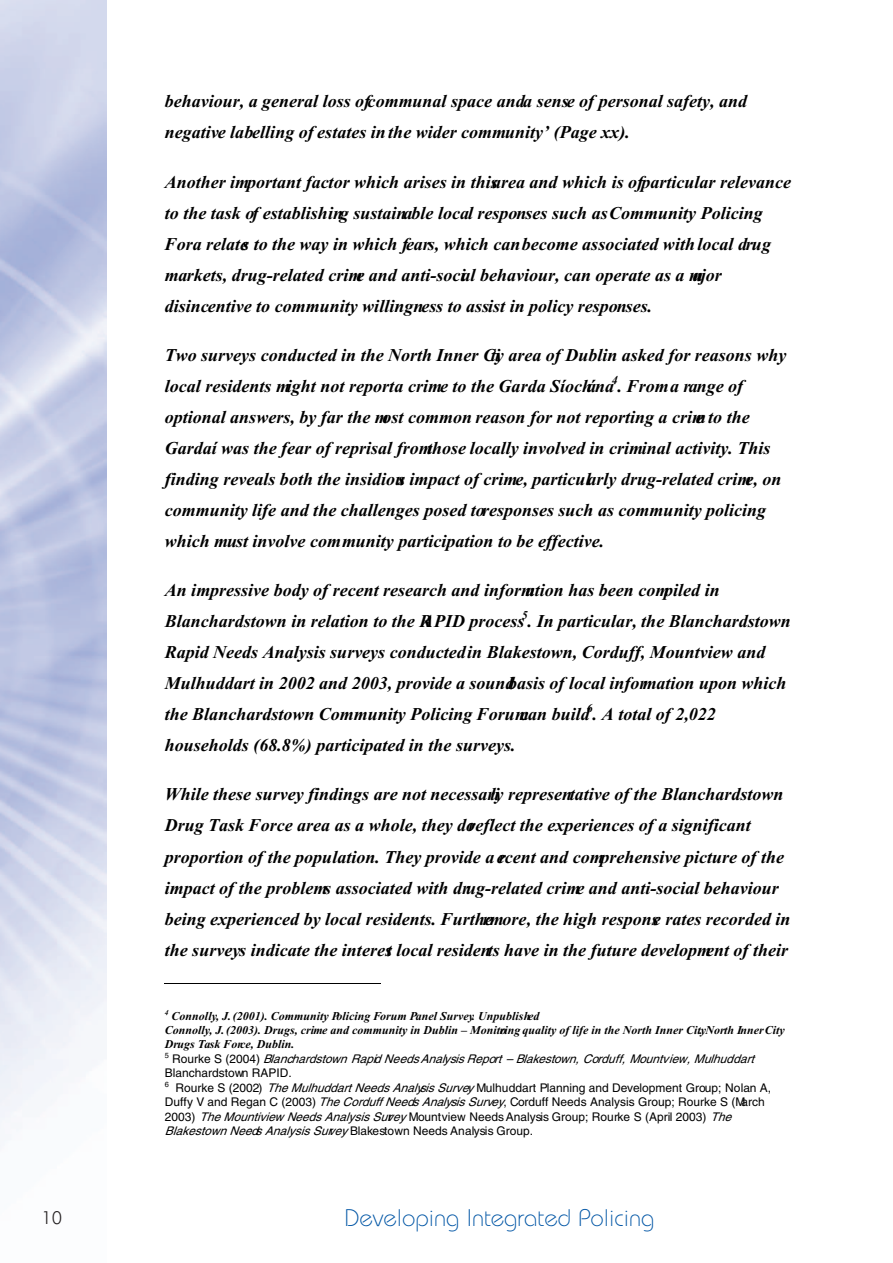
<style>
.page{position:relative;width:893px;height:1263px;background:#fff}
.page>*{position:absolute;margin:0;border:0;box-sizing:border-box;transform-origin:0 0}
.t1{font:300 24px "Bauhaus";color:#0155a5}
.t2{font:italic 700 18px/31px "Times";color:#000}
.t3{font:300 18px "Futura BT";color:#231f20}
.t4{font:12px/14.5px "Helvetica";color:#000}
.t5{font:italic 700 12px/13.8px "Times";color:#000}
.t6{font:italic 12px "Helvetica";color:#000}
.s1{font-style:italic}
</style>
<div class="page">
<hr style="left:165px;top:983px;width:216px;height:1px;background:#000">
<p class="t2" style="left:165px;top:86px;width:584px">behaviour, a general loss ofcommunal space anda sense of personal safety, and negative labelling of estates in the wider community’ (Page xx).</p>
<p class="t2" style="left:165px;top:166px;width:628px">Another important factor which arises in thisarea and which is ofparticular relevance to the task of establishing sustainable local responses such as Community Policing Fora relates to the way in which fears, which can become associated with local drug markets, drug-related crime and anti-social behaviour, can operate as a major disincentive to community willingness to assist in policy responses.</p>
<p class="t2" style="left:165px;top:339px;width:623px">Two surveys conducted in the North Inner City area of Dublin asked for reasons why local residents might not report a crime to the Garda Síochána . From a range of</p>
<p class="t5" style="left:612px;top:373px;width:7px">4</p>
<p class="t2" style="left:165px;top:401px;width:618px">optional answers, by far the most common reason for not reporting a crime to the Gardaí was the fear of reprisal fromthose locally involved in criminal activity. This finding reveals both the insidious impact of crime, particularly drug-related crime, on community life and the challenges posed toresponses such as community policing which must involve community participation to be effective.</p>
<p class="t2" style="left:165px;top:574px;width:628px">An impressive body of recent research and information has been compiled in<br>Blanchardstown in relation to the RAPID process . In particular, the Blanchardstown</p>
<p class="t5" style="left:522px;top:608px;width:7px">5</p>
<p class="t2" style="left:165px;top:636px;width:623px">Rapid Needs Analysis surveys conducted in Blakestown, Corduff, Mountview and<br>Mulhuddart in 2002 and 2003, provide a sound basis of local information upon which the Blanchardstown Community Policing Forumcan build . A total of 2,022</p>
<p class="t5" style="left:587px;top:701px;width:7px">6</p>
<p class="t2" style="left:165px;top:730px;width:352px">households (68.8%) participated in the surveys.</p>
<p class="t2" style="left:165px;top:779px;width:627px">While these survey findings are not necessarily representative of the Blanchardstown Drug Task Force area as a whole, they do reflect the experiences of a significant proportion of the population. They provide a recent and comprehensive picture of the impact of the problems associated with drug-related crime and anti-social behaviour being experienced by local residents. Furthermore, the high response rates recorded in the surveys indicate the interest local residents have in the future development of their</p>
<p class="t5" style="left:165px;top:1009px;width:622px"><sup>4</sup> Connolly, J. (2001). Community Policing Forum Panel Survey. Unpublished<br>Connolly, J. (2003). Drugs, crime and community in Dublin – Monitoring quality of life in the North Inner City. North Inner City<br>Drugs Task Force, Dublin.</p>
<p class="t4" style="left:165px;top:1052px;width:608px"><sup>5</sup> R o u r k e S ( 2 0 0 4 ) <span class="s1">BlanchardstownRapidNeedsAnalysisReport –Blakestown,Cordu f,Mountview Mulhuddart </span>Blanchardstown RAPID.<br><sup>6</sup> Rourke S (2002) <span class="s1">TheMulhuddartNeedsAnalysisSurvey</span> Mulhuddart Planning and Development Group; Nolan A, Duffy V and Regan C (2003) <span class="s1">TheCorduffNeedsAnalysisSurvey</span>, Corduff Needs Analysis Group; Rourke S (March 2003) <span class="s1">TheMountiview NeedsAnalysisSurvey</span> Mountview Needs Analysis Group; Rourke S (April 2003) <span class="s1">The BlakestownNeedsAnalysisSurvey</span> Blakestown Needs Analysis Group.</p>
<p class="t6" style="left:615px;top:1054px;width:9px">f</p>
<p class="t6" style="left:687px;top:1054px;width:9px">,</p>
<p class="t3" style="left:41px;top:1210px;width:22px">10</p>
<h1 class="t1" style="left:345px;top:1209px;width:311px">Developing Integrated Policing</h1>
</div>
